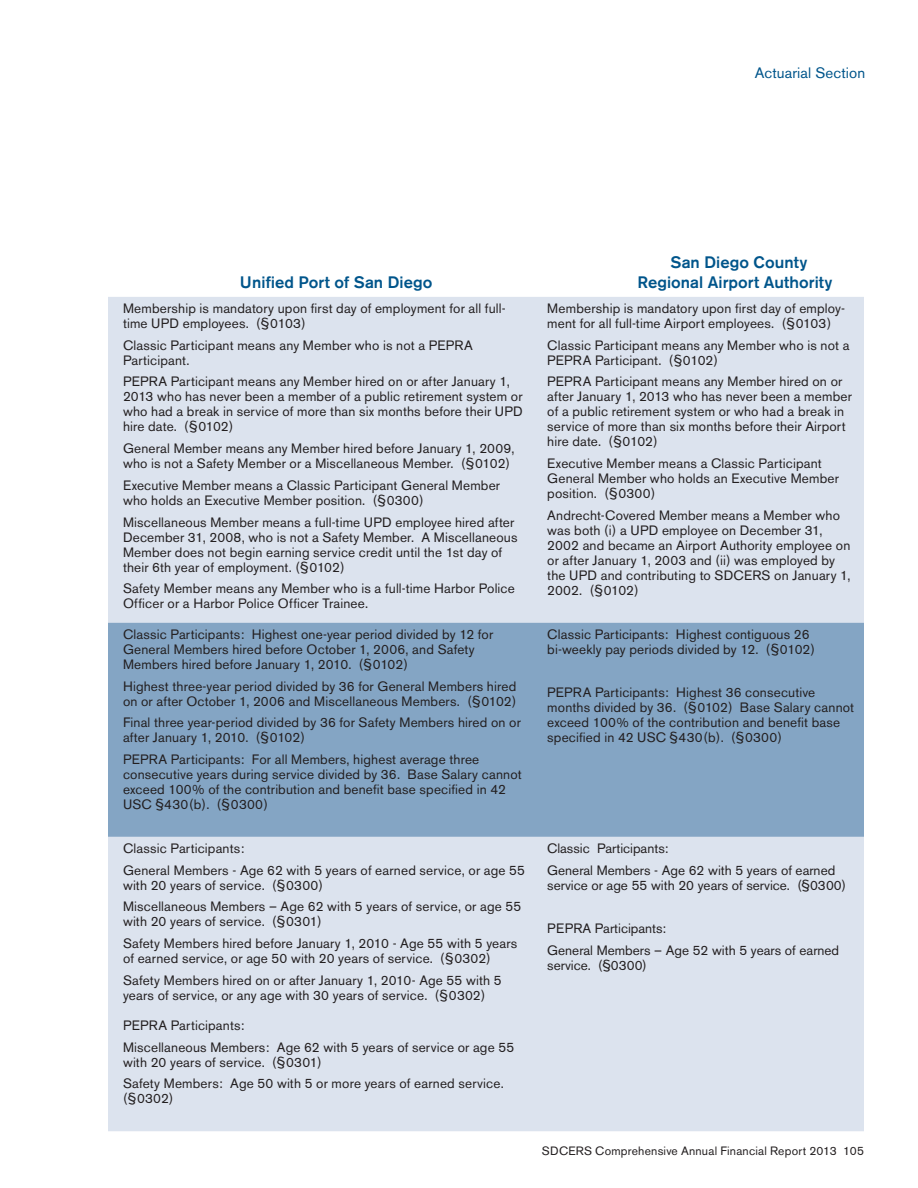
<style>
.page{position:relative;width:918px;height:1188px;background:#fff}
.page>*{position:absolute;margin:0;border:0;box-sizing:border-box;transform-origin:0 0}
.t1{font:500 16.5px "Akzidenz Grotesk BE";letter-spacing:.005em;color:#00558b}
.t2{font:15px "Akzidenz Grotesk BE";letter-spacing:.01em;color:#00558b}
.t3{font:13.5px/15px "Akzidenz Grotesk BE";letter-spacing:.01em;color:#231f20}
.t4{font:12px "Akzidenz Grotesk BE";letter-spacing:.015em;color:#231f20}
</style>
<div class="page">
<div style="left:108px;top:297px;width:756px;height:326px;background:#dce3ee"></div>
<div style="left:108px;top:623px;width:756px;height:214px;background:#84a5c4"></div>
<div style="left:108px;top:837px;width:756px;height:294px;background:#dce3ee"></div>
<p class="t2" style="left:755px;top:64px;width:112px">Actuarial Section</p>
<p class="t1" style="left:670px;top:252px;width:138px">San Diego County</p>
<p class="t1" style="left:240px;top:272px;width:194px">Unified Port of San Diego</p>
<p class="t1" style="left:637px;top:272px;width:196px">Regional Airport Authority</p>
<p class="t3" style="left:123px;top:301px;width:384px">Membership is mandatory upon first day of employment for all full&shy;time UPD employees. (§0103)</p>
<p class="t3" style="left:123px;top:338px;width:351px">Classic Participant means any Member who is not a PEPRA<br>Participant.</p>
<p class="t3" style="left:123px;top:374px;width:401px">PEPRA Participant means any Member hired on or after January 1, 2013 who has never been a member of a public retirement system or who had a break in service of more than six months before their UPD hire date. (§0102)</p>
<p class="t3" style="left:123px;top:441px;width:393px">General Member means any Member hired before January 1, 2009, who is not a Safety Member or a Miscellaneous Member. (§0102)</p>
<p class="t3" style="left:123px;top:478px;width:379px">Executive Member means a Classic Participant General Member who holds an Executive Member position. (§0300)</p>
<p class="t3" style="left:123px;top:515px;width:396px">Miscellaneous Member means a full-time UPD employee hired after December 31, 2008, who is not a Safety Member. A Miscellaneous Member does not begin earning service credit until the 1st day of their 6th year of employment. (§0102)</p>
<p class="t3" style="left:123px;top:581px;width:393px">Safety Member means any Member who is a full-time Harbor Police<br>Officer or a Harbor Police Officer Trainee.</p>
<p class="t3" style="left:547px;top:301px;width:299px">Membership is mandatory upon first day of employ&shy;ment for all full-time Airport employees. (§0103)</p>
<p class="t3" style="left:547px;top:338px;width:304px">Classic Participant means any Member who is not a<br>PEPRA Participant. (§0102)</p>
<p class="t3" style="left:547px;top:374px;width:306px">PEPRA Participant means any Member hired on or after January 1, 2013 who has never been a member of a public retirement system or who had a break in service of more than six months before their Airport hire date. (§0102)</p>
<p class="t3" style="left:547px;top:456px;width:293px">Executive Member means a Classic Participant<br>General Member who holds an Executive Member position. (§0300)</p>
<p class="t3" style="left:547px;top:508px;width:305px">Andrecht-Covered Member means a Member who was both (i) a UPD employee on December 31, 2002 and became an Airport Authority employee on or after January 1, 2003 and (ii) was employed by the UPD and contributing to SDCERS on January 1, 2002. (§0102)</p>
<p class="t3" style="left:123px;top:627px;width:372px">Classic Participants: Highest one-year period divided by 12 for<br>General Members hired before October 1, 2006, and Safety<br>Members hired before January 1, 2010. (§0102)</p>
<p class="t3" style="left:123px;top:678px;width:395px">Highest three-year period divided by 36 for General Members hired on or after October 1, 2006 and Miscellaneous Members. (§0102)</p>
<p class="t3" style="left:123px;top:715px;width:399px">Final three year-period divided by 36 for Safety Members hired on or after January 1, 2010. (§0102)</p>
<p class="t3" style="left:123px;top:752px;width:400px">PEPRA Participants: For all Members, highest average three consecutive years during service divided by 36. Base Salary cannot exceed 100% of the contribution and benefit base specified in 42<br>USC §430(b). (§0300)</p>
<p class="t3" style="left:123px;top:837px;width:404px;line-height:21.8px">Classic Participants:<br>General Members - Age 62 with 5 years of earned service, or age 55</p>
<p class="t3" style="left:123px;top:874px;width:400px;line-height:21.8px">with 20 years of service. (§0300)<br>Miscellaneous Members – Age 62 with 5 years of service, or age 55</p>
<p class="t3" style="left:123px;top:911px;width:396px;line-height:21.8px">with 20 years of service. (§0301)<br>Safety Members hired before January 1, 2010 - Age 55 with 5 years</p>
<p class="t3" style="left:123px;top:948px;width:380px;line-height:21.8px">of earned service, or age 50 with 20 years of service. (§0302)<br>Safety Members hired on or after January 1, 2010- Age 55 with 5</p>
<p class="t3" style="left:123px;top:988px;width:364px">years of service, or any age with 30 years of service. (§0302)</p>
<p class="t3" style="left:123px;top:1014px;width:393px;line-height:21.8px">PEPRA Participants:<br>Miscellaneous Members: Age 62 with 5 years of service or age 55</p>
<p class="t3" style="left:123px;top:1051px;width:382px;line-height:21.8px">with 20 years of service. (§0301)<br>Safety Members: Age 50 with 5 or more years of earned service.</p>
<p class="t3" style="left:123px;top:1091px;width:52px">(§0302)</p>
<p class="t3" style="left:547px;top:627px;width:269px">Classic Participants: Highest contiguous 26 bi-weekly pay periods divided by 12. (§0102)</p>
<p class="t3" style="left:547px;top:685px;width:308px">PEPRA Participants: Highest 36 consecutive months divided by 36. (§0102) Base Salary cannot exceed 100% of the contribution and benefit base specified in 42 USC §430(b). (§0300)</p>
<p class="t3" style="left:547px;top:837px;width:290px;line-height:21.8px">Classic Participants:<br>General Members - Age 62 with 5 years of earned</p>
<p class="t3" style="left:547px;top:878px;width:300px">service or age 55 with 20 years of service. (§0300)</p>
<p class="t3" style="left:547px;top:918px;width:293px;line-height:21.8px">PEPRA Participants:<br>General Members – Age 52 with 5 years of earned</p>
<p class="t3" style="left:547px;top:958px;width:101px">service. (§0300)</p>
<p class="t4" style="left:542px;top:1143px;width:324px">SDCERS Comprehensive Annual Financial Report 2013 105</p>
</div>
